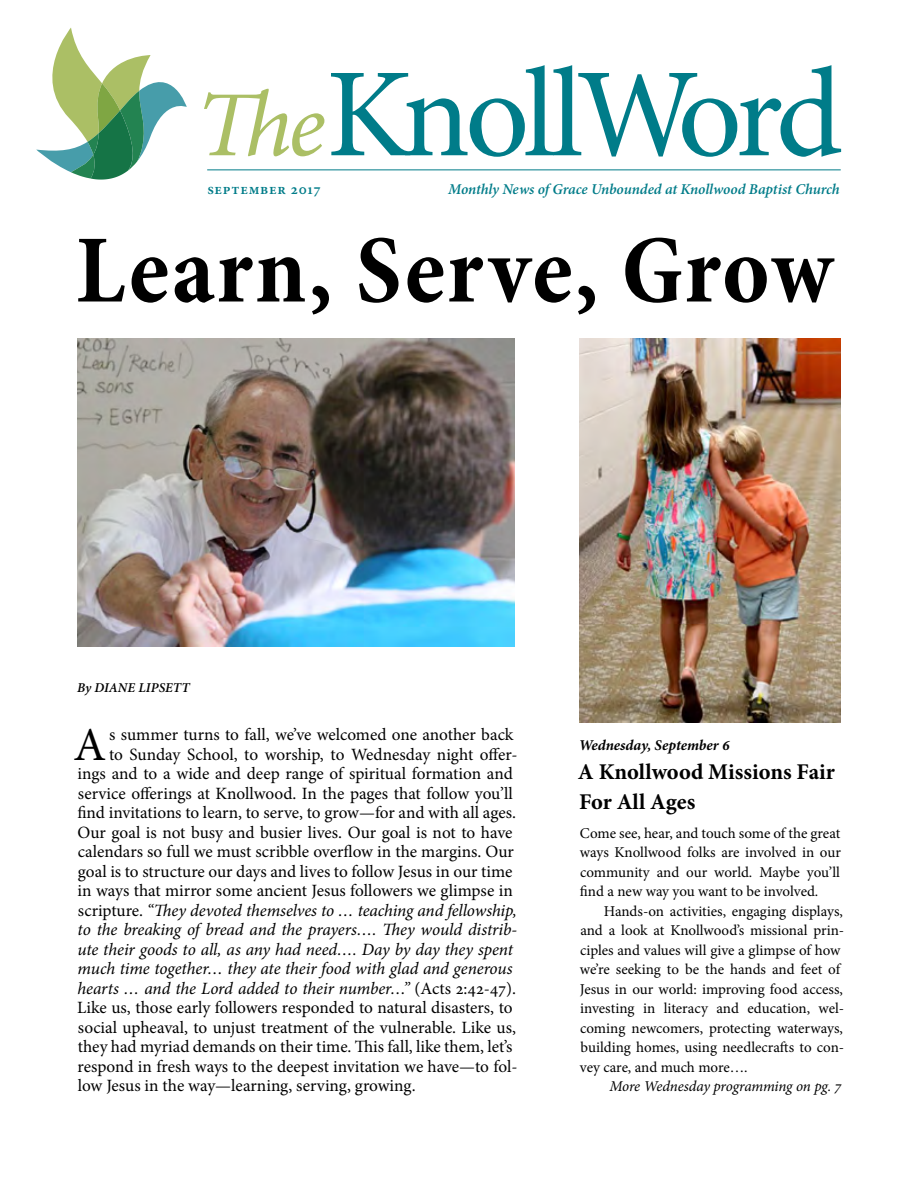
<style>
.page{position:relative;width:918px;height:1188px;background:#fff}
.page>*{position:absolute;margin:0;border:0;box-sizing:border-box;transform-origin:0 0}
.t1{font:126.6px "Minion Pro";letter-spacing:-.055em;color:#007c89}
.t2{font:700 condensed 97.5px "Minion Pro";letter-spacing:.015em;color:#000}
.t3{font:47.25px "Minion Pro";color:#000}
.t4{font:700 22.5px/29.2px "Minion Pro";color:#000}
.t5{font:17.25px "Minion Pro";letter-spacing:-.005em;color:#000}
.t6{font:italic 17.25px "Minion Pro";letter-spacing:-.005em;color:#000}
.t7{font:15px/19.5px "Minion Pro";letter-spacing:-.005em;color:#000;text-align:justify}
.t8{font:italic 600 15px "Minion Pro";letter-spacing:-.005em;color:#007c89}
.t9{font:italic 15px "Minion Pro";letter-spacing:-.015em;color:#000}
.t10{font:italic 700 15px "Minion Pro";color:#000}
.t11{font:600 15px "Minion Pro";letter-spacing:.05em;color:#007c89}
.t12{font:italic 600 13.5px "Minion Pro";letter-spacing:.01em;color:#000}
.s1{font-style:italic;font-size:93.3px;color:#abbf65}
.s2{font-style:normal}
</style>
<div class="page">
<svg style="left:36px;top:28px;width:151px;height:152px"></svg>
<hr style="left:207px;top:170px;width:634px;height:1px;background:#007c89">
<img style="left:77px;top:338px;width:437px;height:308px">
<img style="left:580px;top:338px;width:261px;height:385px">
<h1 class="t1" style="left:196px;top:30px;width:648px"><span class="s1">The</span>KnollWord</h1>
<p class="t11" style="left:207px;top:179px;width:114px">SEPTEMBER 2017</p>
<p class="t8" style="left:448px;top:179px;width:393px">Monthly News of Grace Unbounded at Knollwood Baptist Church</p>
<h2 class="t2" style="left:76px;top:203px;width:759px">Learn, Serve, Grow</h2>
<p class="t12" style="left:77px;top:678px;width:114px">By DIANE LIPSETT</p>
<h3 class="t3" style="left:74px;top:713px;width:34px">A</h3>
<p class="t5" style="left:109px;top:723px;width:406px">s summer turns to fall, we’ve welcomed one another back</p>
<p class="t5" style="left:109px;top:743px;width:410px">to Sunday School, to worship, to Wednesday night offer-</p>
<p class="t5" style="left:78px;top:762px;width:437px">ings and to a wide and deep range of spiritual formation and</p>
<p class="t5" style="left:78px;top:782px;width:437px">service offerings at Knollwood. In the pages that follow you’ll</p>
<p class="t5" style="left:77px;top:801px;width:440px">find invitations to learn, to serve, to grow—for and with all ages.</p>
<p class="t5" style="left:77px;top:821px;width:437px">Our goal is not busy and busier lives. Our goal is not to have</p>
<p class="t5" style="left:78px;top:840px;width:438px">calendars so full we must scribble overflow in the margins. Our</p>
<p class="t5" style="left:78px;top:860px;width:436px">goal is to structure our days and lives to follow Jesus in our time</p>
<p class="t5" style="left:78px;top:879px;width:437px">in ways that mirror some ancient Jesus followers we glimpse in</p>
<p class="t6" style="left:78px;top:898px;width:440px"><span class="s2">scripture.</span> “They devoted themselves to … teaching and fellowship,</p>
<p class="t6" style="left:78px;top:918px;width:441px">to the breaking of bread and the prayers…. They would distrib-</p>
<p class="t6" style="left:77px;top:937px;width:437px">ute their goods to all, as any had need…. Day by day they spent</p>
<p class="t6" style="left:78px;top:957px;width:437px">much time together… they ate their food with glad and generous</p>
<p class="t6" style="left:78px;top:976px;width:440px">hearts … and the Lord added to their number…” <span class="s2">(Acts 2:42-47).</span></p>
<p class="t5" style="left:77px;top:996px;width:437px">Like us, those early followers responded to natural disasters, to</p>
<p class="t5" style="left:78px;top:1016px;width:440px">social upheaval, to unjust treatment of the vulnerable. Like us,</p>
<p class="t5" style="left:78px;top:1035px;width:436px">they had myriad demands on their time. This fall, like them, let’s</p>
<p class="t5" style="left:78px;top:1055px;width:441px">respond in fresh ways to the deepest invitation we have—to fol-</p>
<p class="t5" style="left:78px;top:1074px;width:339px">low Jesus in the way—learning, serving, growing.</p>
<p class="t10" style="left:579px;top:735px;width:153px">Wednesday, September 6</p>
<h3 class="t4" style="left:578px;top:757px;width:258px">A Knollwood Missions Fair<br>For All Ages</h3>
<p class="t7" style="left:580px;top:823px;width:263px">Come see, hear, and touch some of the great ways Knollwood folks are involved in our community and our world. Maybe you’ll find a new way you want to be involved.</p>
<p class="t7" style="left:580px;top:901px;width:266px;text-align:left;text-indent:24px">Hands-on activities, engaging displays, and a look at Knollwood’s missional prin&shy;ciples and values will give a glimpse of how we’re seeking to be the hands and feet of Jesus in our world: improving food access, investing in literacy and education, wel&shy;coming newcomers, protecting waterways, building homes, using needlecrafts to con&shy;vey care, and much more….</p>
<p class="t9" style="left:610px;top:1076px;width:233px">More Wednesday programming on pg. 7</p>
</div>
